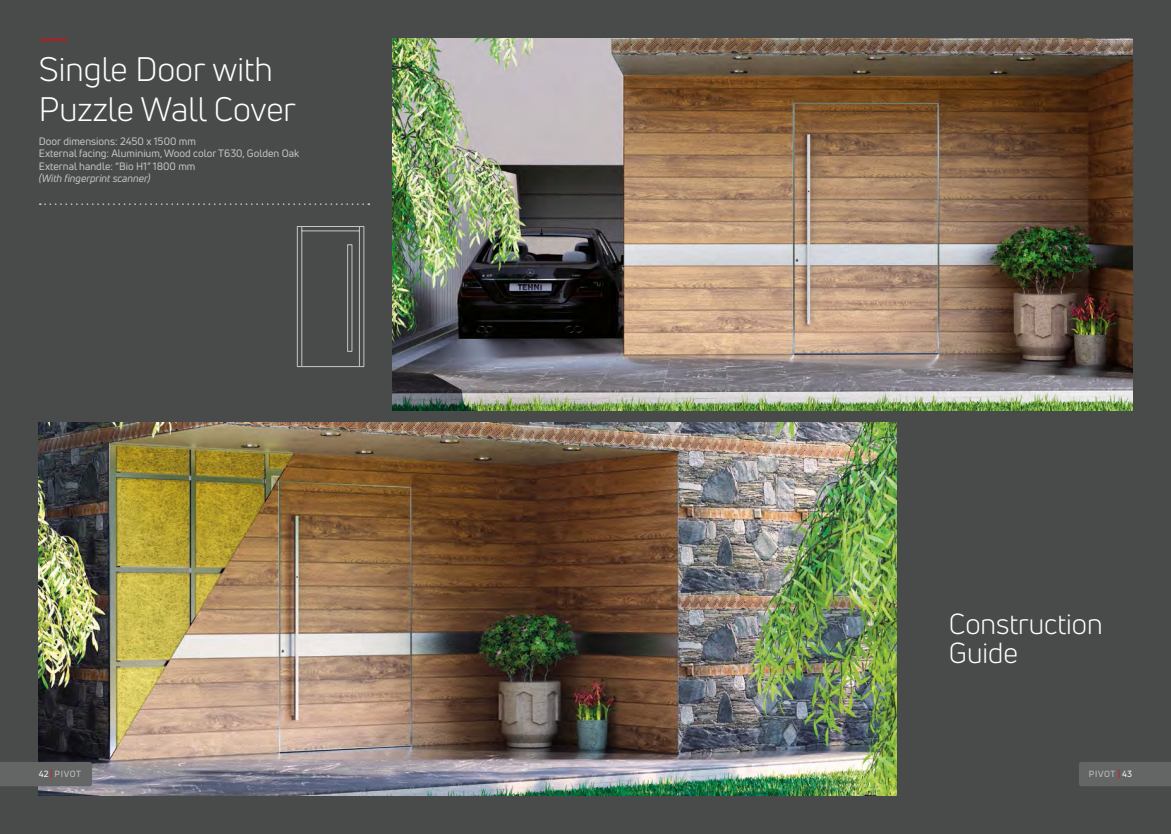
<style>
.page{position:relative;width:1171px;height:834px;background:#fff}
.page>*{position:absolute;margin:0;border:0;box-sizing:border-box;transform-origin:0 0}
.t1{font:33.25px/39.9px "Uni Neue";color:#fff}
.t2{font:28.35px/28.3px "Uni Neue";color:#fff}
.t3{font:10.5px/12.6px "Uni Neue";color:#c6c6c6}
.t4{font:italic 10.5px "Uni Neue";color:#c6c6c6}
.t5{font:8.75px "Uni Neue";letter-spacing:.065em;color:#c6c6c6}
.s1{color:#fff}
.s2{color:#d71016}
</style>
<div class="page">
<div style="left:0;top:0;width:1171px;height:833px;background:#484b4a"></div>
<img style="left:39px;top:422px;width:857px;height:372px">
<img style="left:393px;top:39px;width:739px;height:372px">
<svg style="left:40px;top:203px;width:329px;height:2px"></svg>
<div style="left:297px;top:226px;width:67px;height:141px;border:1px solid #c6c6c6"></div>
<hr style="left:301px;top:226px;width:1px;height:140px;background:#c6c6c6">
<hr style="left:359px;top:226px;width:1px;height:140px;background:#c6c6c6">
<hr style="left:302px;top:230px;width:57px;height:1px;background:#c6c6c6">
<div style="left:347px;top:244px;width:5px;height:108px;border:1px solid #c6c6c6"></div>
<hr style="left:40px;top:39px;width:27px;height:2px;background:#d71016">
<div style="left:1079px;top:762px;width:92px;height:24px;background:#646666"></div>
<div style="left:0;top:761px;width:92px;height:25px;background:#646666"></div>
<h1 class="t1" style="left:39px;top:49px;width:259px">Single Door with<br>Puzzle Wall Cover</h1>
<p class="t3" style="left:39px;top:134px;width:262px">Door dimensions: 2450 x 1500 mm<br>External facing: Aluminium, Wood color Τ630, Golden Oak<br>External handle: “Bio H1” 1800 mm</p>
<p class="t4" style="left:39px;top:172px;width:113px">(With fingerprint scanner)</p>
<h2 class="t2" style="left:949px;top:610px;width:155px">Construction<br>Guide</h2>
<p class="t5" style="left:39px;top:768px;width:44px"><span class="s1">42</span> <span class="s2">|</span> PIVOT</p>
<p class="t5" style="left:1089px;top:768px;width:45px">PIVOT <span class="s2">|</span> <span class="s1">43</span></p>
</div>
